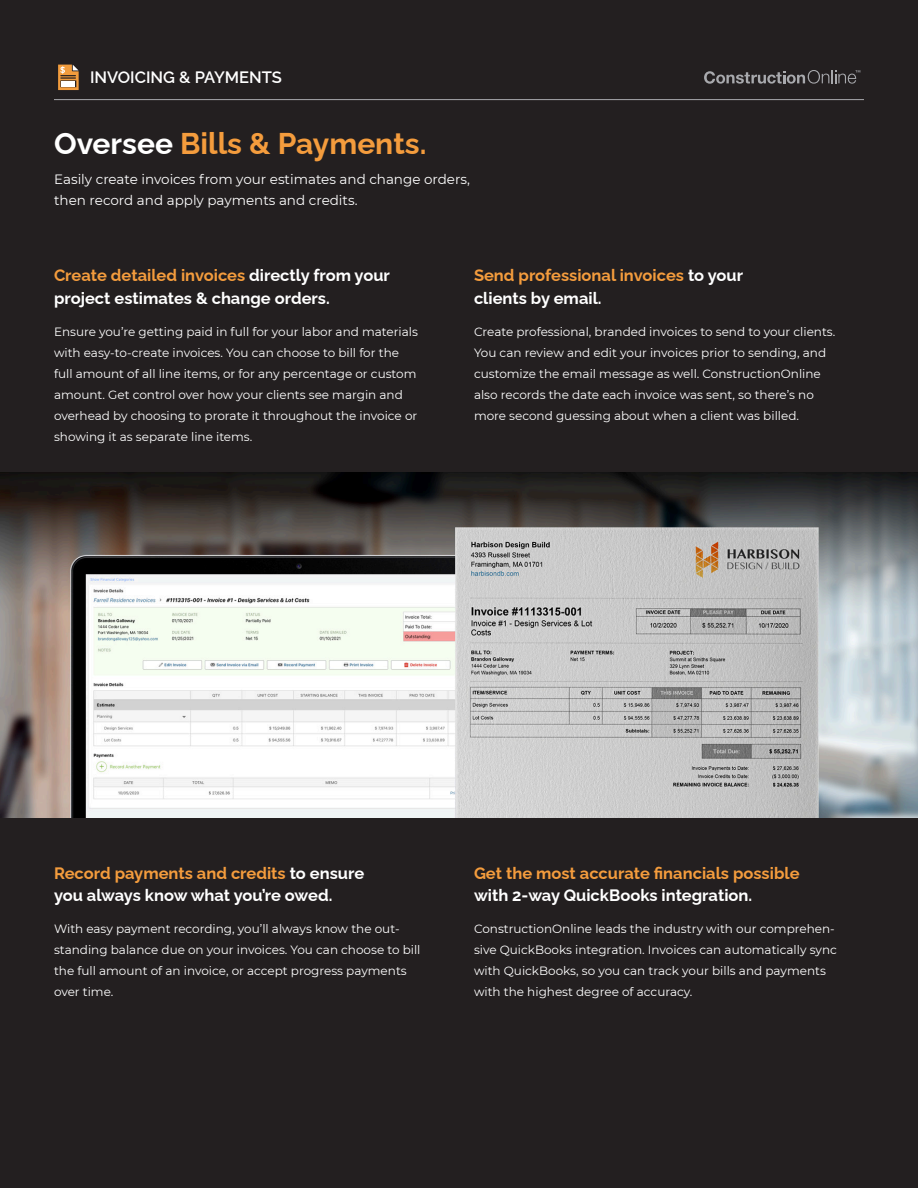
<style>
.page{position:relative;width:918px;height:1188px;background:#231f20}
.page>*{position:absolute;margin:0;border:0;box-sizing:border-box;transform-origin:0 0}
.t1{font:700 30px "Raleway";color:#f49c3d}
.t2{font:700 16.5px/22.5px "Raleway";color:#fff}
.t3{font:700 16.5px/22.5px "Raleway";color:#f49c3d}
.t4{font:600 16.5px "Raleway";color:#fff}
.t5{font:13.5px/21px "Montserrat";color:#fff}
.t6{font:12px/21px "Montserrat";color:#fff}
.s1{color:#fff}
.s2{color:#f49c3d}
</style>
<div class="page">
<img style="left:0;top:472px;width:918px;height:345px">
<svg style="left:704px;top:70px;width:156px;height:14px"></svg>
<hr style="left:54px;top:99px;width:810px;height:1px;background:#a8a9ad">
<svg style="left:58px;top:65px;width:21px;height:25px"></svg>
<p class="t4" style="left:90px;top:64px;width:194px">INVOICING &amp; PAYMENTS</p>
<p class="t1" style="left:54px;top:120px;width:374px"><span class="s1">Oversee</span> Bills &amp; Payments.</p>
<p class="t5" style="left:54px;top:168px;width:417px">Easily create invoices from your estimates and change orders, then record and apply payments and credits.</p>
<p class="t2" style="left:54px;top:262px;width:338px"><span class="s2">Create detailed invoices</span> directly from your project estimates &amp; change orders.</p>
<p class="t3" style="left:474px;top:262px;width:271px">Send professional invoices <span class="s1">to your clients by email.</span></p>
<p class="t6" style="left:54px;top:320px;width:365px">Ensure you’re getting paid in full for your labor and materials with easy-to-create invoices. You can choose to bill for the full amount of all line items, or for any percentage or custom amount. Get control over how your clients see margin and overhead by choosing to prorate it throughout the invoice or showing it as separate line items.</p>
<p class="t6" style="left:474px;top:320px;width:363px">Create professional, branded invoices to send to your clients.<br>You can review and edit your invoices prior to sending, and customize the email message as well. ConstructionOnline also records the date each invoice was sent, so there’s no more second guessing about when a client was billed.</p>
<p class="t3" style="left:54px;top:860px;width:312px">Record payments and credits <span class="s1">to ensure</span></p>
<p class="t2" style="left:54px;top:882px;width:280px">you always know what you’re owed.</p>
<p class="t3" style="left:474px;top:860px;width:327px">Get the most accurate financials possible</p>
<p class="t2" style="left:474px;top:882px;width:280px">with 2-way QuickBooks integration.</p>
<p class="t6" style="left:54px;top:918px;width:368px">With easy payment recording, you’ll always know the out&shy;standing balance due on your invoices. You can choose to bill the full amount of an invoice, or accept progress payments over time.</p>
<p class="t6" style="left:474px;top:918px;width:364px">ConstructionOnline leads the industry with our comprehen&shy;sive QuickBooks integration. Invoices can automatically sync with QuickBooks, so you can track your bills and payments with the highest degree of accuracy.</p>
</div>
